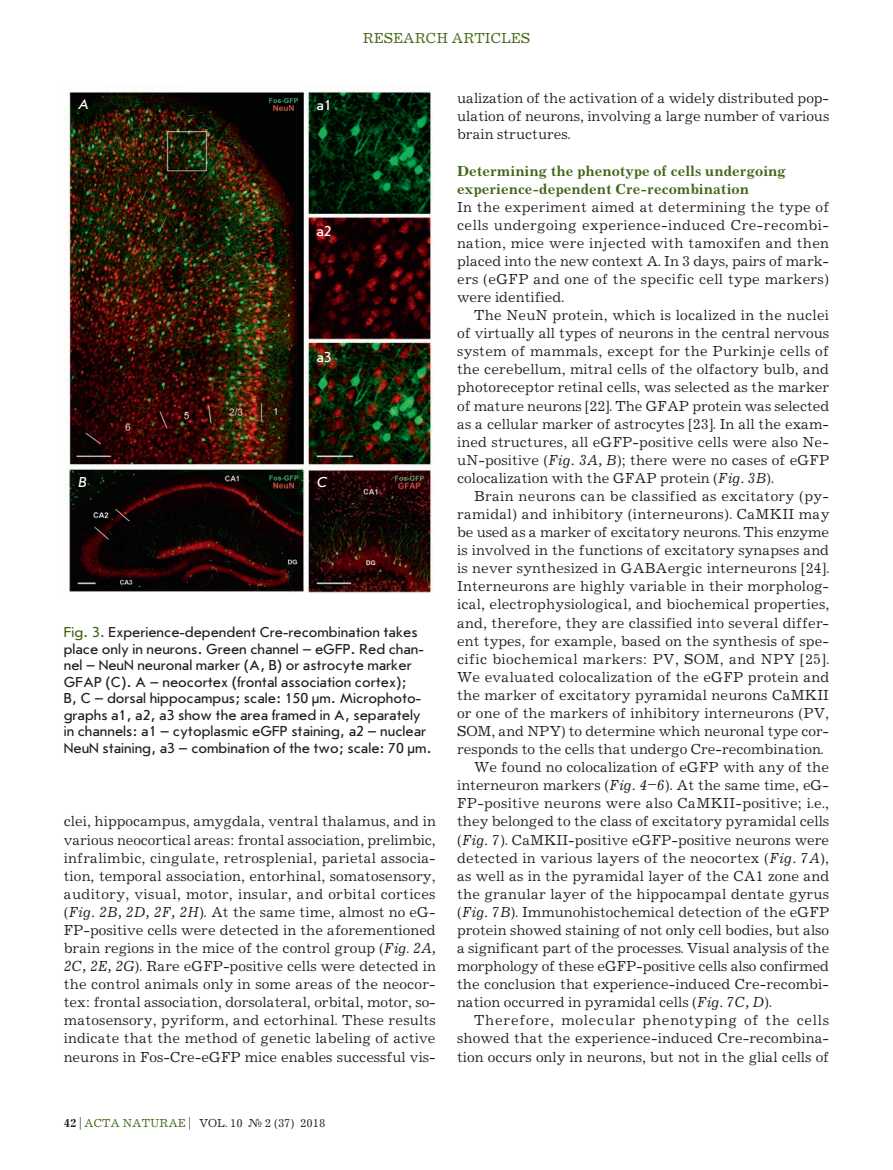
<style>
.page{position:relative;width:893px;height:1170px;background:#fff}
.page>*{position:absolute;margin:0;border:0;box-sizing:border-box;transform-origin:0 0}
.Текст{font:15px/18px "Journal C";color:#231f20;text-align:justify}
.Подпись_Фото{font:15px/16.5px "Journal Sans C";color:#231f20}
.Текст_без_Отступа{font:15px/18px "Journal C";letter-spacing:.02em;color:#231f20;text-align:justify}
.subhead2{font:700 15px/18px "Journal C";color:#426616}
.t1{font:15px "Journal C";color:#426616}
.Подпись_Фото-2{font:15px "Journal Sans C";color:#fff}
.Подпись_Фото-3{font:italic 15px "Journal Sans C";color:#fff}
.t2{font:12px "Journal C";color:#231f20}
.s1{color:#426616}
.s2{font-style:italic}
.s3{font-weight:700}
</style>
<div class="page">
<img style="left:65px;top:85px;width:368px;height:508px">
<p class="t1" style="left:363px;top:31px;width:169px">RESEARCH ARTICLES</p>
<p class="Подпись_Фото-3" style="left:78px;top:97px;width:11px">А</p>
<p class="Подпись_Фото-2" style="left:316px;top:97px;width:17px">а1</p>
<p class="Подпись_Фото-2" style="left:316px;top:223px;width:17px">а2</p>
<p class="Подпись_Фото-2" style="left:316px;top:349px;width:17px">а3</p>
<p class="Подпись_Фото-3" style="left:78px;top:474px;width:10px">B</p>
<p class="Подпись_Фото-3" style="left:316px;top:474px;width:12px">C</p>
<p class="Подпись_Фото" style="left:64px;top:624px;width:370px"><span class="s1">Fig. 3.</span> Experience-dependent Cre-recombination takes place only in neurons. Green channel – eGFP. Red chan&shy;nel – NeuN neuronal marker (A, B) or astrocyte marker GFAP (C). A – neocortex (frontal association cortex);<br>B, C – dorsal hippocampus; scale: 150 µm. Microphoto&shy;graphs a1, a2, a3 show the area framed in A, separately in channels: a1 – cytoplasmic eGFP staining, a2 – nuclear NeuN staining, a3 – combination of the two; scale: 70 µm.</p>
<p class="Текст" style="left:64px;top:813px;width:374px">clei, hippocampus, amygdala, ventral thalamus, and in various neocortical areas: frontal association, prelimbic, infralimbic, cingulate, retrosplenial, parietal associa&shy;tion, temporal association, entorhinal, somatosensory, auditory, visual, motor, insular, and orbital cortices (<span class="s2">Fig. 2B, 2D, 2F, 2H</span>). At the same time, almost no eG-FP-positive cells were detected in the aforementioned brain regions in the mice of the control group (<span class="s2">Fig</span>. <span class="s2">2A, 2C, 2E, 2G</span>). Rare eGFP-positive cells were detected in the control animals only in some areas of the neocor&shy;tex: frontal association, dorsolateral, orbital, motor, so&shy;matosensory, pyriform, and ectorhinal. These results indicate that the method of genetic labeling of active neurons in Fos-Cre-eGFP mice enables successful vis-</p>
<p class="t2" style="left:64px;top:1116px;width:263px"><span class="s3">42</span> | <span class="s1">ACTA NATURAE</span> | VOL. 10 № 2 (37) 2018</p>
<p class="Текст" style="left:457px;top:90px;width:374px">ualization of the activation of a widely distributed pop&shy;ulation of neurons, involving a large number of various brain structures.</p>
<p class="subhead2" style="left:457px;top:162px;width:330px">Determining the phenotype of cells undergoing experience-dependent Cre-recombination</p>
<p class="Текст_без_Отступа" style="left:457px;top:198px;width:374px">In the experiment aimed at determining the type of cells undergoing experience-induced Cre-recombi&shy;nation, mice were injected with tamoxifen and then placed into the new context A. In 3 days, pairs of mark&shy;ers (eGFP and one of the specific cell type markers) were identified.</p>
<p class="Текст" style="left:457px;top:307px;width:374px;text-indent:17px">The NeuN protein, which is localized in the nuclei of virtually all types of neurons in the central nervous system of mammals, except for the Purkinje cells of the cerebellum, mitral cells of the olfactory bulb, and photoreceptor retinal cells, was selected as the marker of mature neurons [22]. The GFAP protein was selected as a cellular marker of astrocytes [23]. In all the exam&shy;ined structures, all eGFP-positive cells were also Ne&shy;uN-positive (<span class="s2">Fig. 3A, B</span>); there were no cases of eGFP colocalization with the GFAP protein (<span class="s2">Fig. 3B</span>).</p>
<p class="Текст" style="left:457px;top:487px;width:374px;text-indent:17px">Brain neurons can be classified as excitatory (py&shy;ramidal) and inhibitory (interneurons). CaMKII may be used as a marker of excitatory neurons. This enzyme is involved in the functions of excitatory synapses and is never synthesized in GABAergic interneurons [24].<br>Interneurons are highly variable in their morpholog&shy;ical, electrophysiological, and biochemical properties, and, therefore, they are classified into several differ&shy;ent types, for example, based on the synthesis of spe&shy;cific biochemical markers: PV, SOM, and NPY [25].<br>We evaluated colocalization of the eGFP protein and the marker of excitatory pyramidal neurons CaMKII or one of the markers of inhibitory interneurons (PV, SOM, and NPY) to determine which neuronal type cor&shy;responds to the cells that undergo Cre-recombination.</p>
<p class="Текст" style="left:457px;top:758px;width:374px;text-indent:17px">We found no colocalization of eGFP with any of the interneuron markers (<span class="s2">Fig. 4–6</span>). At the same time, eG-FP-positive neurons were also CaMKII-positive; i.e., they belonged to the class of excitatory pyramidal cells (<span class="s2">Fig. 7</span>). CaMKII-positive eGFP-positive neurons were detected in various layers of the neocortex (<span class="s2">Fig. 7A</span>), as well as in the pyramidal layer of the CA1 zone and the granular layer of the hippocampal dentate gyrus (<span class="s2">Fig. 7B</span>). Immunohistochemical detection of the eGFP protein showed staining of not only cell bodies, but also a significant part of the processes. Visual analysis of the morphology of these eGFP-positive cells also confirmed the conclusion that experience-induced Cre-recombi&shy;nation occurred in pyramidal cells (<span class="s2">Fig. 7C, D</span>).</p>
<p class="Текст" style="left:457px;top:1011px;width:374px;text-indent:17px">Therefore, molecular phenotyping of the cells showed that the experience-induced Cre-recombina&shy;tion occurs only in neurons, but not in the glial cells of</p>
</div>
